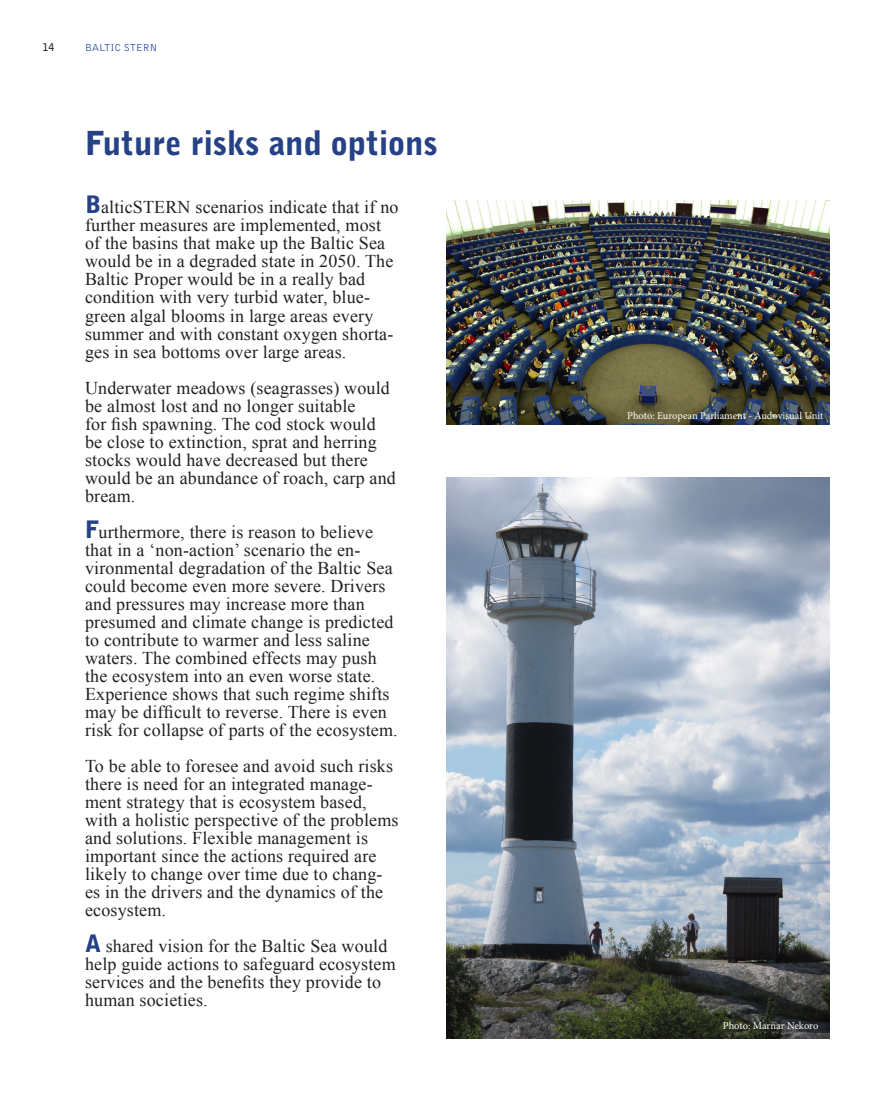
<style>
.page{position:relative;width:893px;height:1106px;background:#fff}
.page>*{position:absolute;margin:0;border:0;box-sizing:border-box;transform-origin:0 0}
.t1{font:900 33px "Bell Gothic BT";color:#264185}
.t2{font:18px/18px "Times New Roman";letter-spacing:.01em;color:#231f20}
.t3{font:10.5px "Minion Pro";letter-spacing:-.005em;color:#fff}
.t4{font:10.5px "Bell Gothic BT";color:#23499f}
.t5{font:700 10.5px "Bell Gothic BT";color:#231f20}
.s1{font-family:"Bell Gothic BT";font-weight:900;font-size:24px;color:#264185}
</style>
<div class="page">
<img style="left:446px;top:201px;width:383px;height:223px">
<img style="left:446px;top:477px;width:383px;height:561px">
<p class="t5" style="left:43px;top:40px;width:13px">14</p>
<p class="t4" style="left:85px;top:41px;width:74px">BALTIC STERN</p>
<p class="t1" style="left:85px;top:122px;width:354px">Future risks and options</p>
<p class="t2" style="left:85px;top:198px;width:315px"><span class="s1">B</span>alticSTERN scenarios indicate that if no further measures are implemented, most of the basins that make up the Baltic Sea would be in a degraded state in 2050. The Baltic Proper would be in a really bad condition with very turbid water, blue&shy;green algal blooms in large areas every summer and with constant oxygen shorta&shy;ges in sea bottoms over large areas.</p>
<p class="t2" style="left:85px;top:378px;width:312px">Underwater meadows (seagrasses) would be almost lost and no longer suitable<br>for fish spawning. The cod stock would be close to extinction, sprat and herring stocks would have decreased but there would be an abundance of roach, carp and bream.</p>
<p class="t2" style="left:85px;top:522px;width:314px"><span class="s1">F</span>urthermore, there is reason to believe that in a ‘non-action’ scenario the en&shy;vironmental degradation of the Baltic Sea could become even more severe. Drivers and pressures may increase more than presumed and climate change is predicted to contribute to warmer and less saline waters. The combined effects may push the ecosystem into an even worse state.<br>Experience shows that such regime shifts may be difficult to reverse. There is even risk for collapse of parts of the ecosystem.</p>
<p class="t2" style="left:85px;top:756px;width:315px">To be able to foresee and avoid such risks there is need for an integrated manage&shy;ment strategy that is ecosystem based, with a holistic perspective of the problems and solutions. Flexible management is important since the actions required are likely to change over time due to chang&shy;es in the drivers and the dynamics of the ecosystem.</p>
<p class="t2" style="left:85px;top:936px;width:312px"><span class="s1">A</span> shared vision for the Baltic Sea would help guide actions to safeguard ecosystem services and the benefits they provide to human societies.</p>
<p class="t3" style="left:627px;top:408px;width:198px">Photo: European Parliament - Audovisual Unit</p>
<p class="t3" style="left:723px;top:1018px;width:97px">Photo: Marnar Nekoro</p>
</div>
